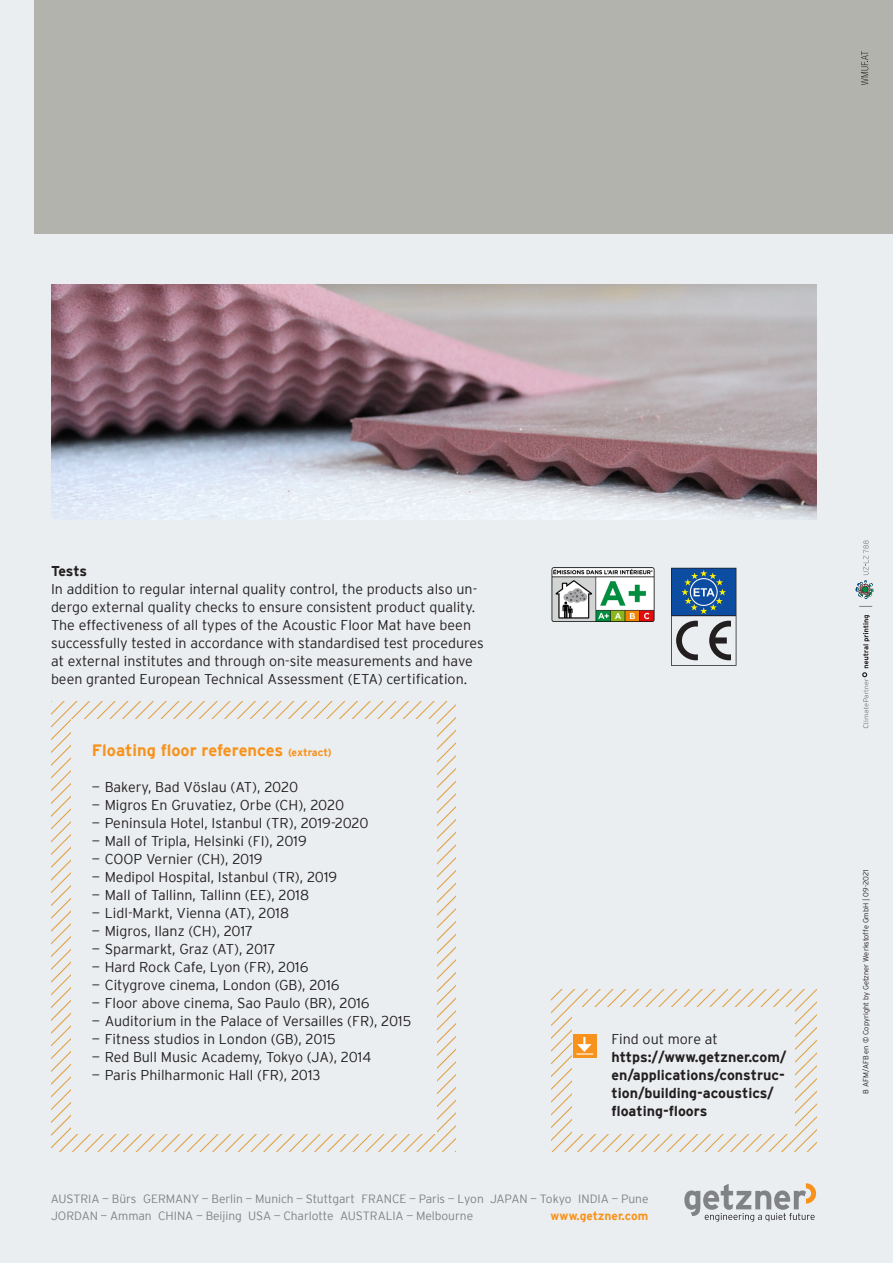
<style>
.page{position:relative;width:893px;height:1263px;background:#ebeef0}
.page>*{position:absolute;margin:0;border:0;box-sizing:border-box;transform-origin:0 0}
.Factbox_Headline{font:700 16.5px "Interstate";color:#f7931d}
.Running_Text{font:300 14.25px/18px "Interstate";color:#231f20}
.Running_Text-2{font:700 14.25px/18px "Interstate";color:#231f20}
.Headline_Running_Tex{font:700 14.25px "Interstate";letter-spacing:-.01em;color:#231f20}
.t1{font:300 12px/17.4px "Interstate";letter-spacing:-.005em;color:#808285}
.t2{font:700 12px "Interstate";color:#f7931d}
.Document_ID{font:300 7.5px "Interstate";color:#231f20}
.s1{font-size:10.5px}
</style>
<div class="page">
<svg style="left:51px;top:702px;width:11px;height:450px"></svg>
<svg style="left:62px;top:702px;width:13px;height:450px"></svg>
<svg style="left:100px;top:702px;width:355px;height:450px"></svg>
<svg style="left:551px;top:990px;width:265px;height:162px"></svg>
<div style="left:71px;top:720px;width:366px;height:414px;background:#ebeef0"></div>
<img style="left:551px;top:568px;width:103px;height:53px">
<svg style="left:671px;top:568px;width:65px;height:98px"></svg>
<hr style="left:672px;top:615px;width:64px;height:1px;background:#231f20">
<img style="left:51px;top:285px;width:765px;height:234px">
<div style="left:34px;top:0;width:859px;height:234px;background:#b2b3ac"></div>
<svg style="left:861px;top:51px;width:7px;height:34px"></svg>
<svg style="left:684px;top:1183px;width:132px;height:39px"></svg>
<svg style="left:862px;top:615px;width:8px;height:113px"></svg>
<svg style="left:859px;top:606px;width:13px;height:1px"></svg>
<svg style="left:855px;top:540px;width:19px;height:59px"></svg>
<p class="Headline_Running_Tex" style="left:51px;top:563px;width:38px">Tests</p>
<p class="Running_Text" style="left:51px;top:580px;width:434px">In addition to regular internal quality control, the products also un&shy;dergo external quality checks to ensure consistent product quality.<br>The effectiveness of all types of the Acoustic Floor Mat have been successfully tested in accordance with standardised test procedures at external institutes and through on-site measurements and have been granted European Technical Assessment (ETA) certification.</p>
<p class="Factbox_Headline" style="left:92px;top:741px;width:241px">Floating floor references <span class="s1">(extract)</span></p>
<p class="Running_Text" style="left:92px;top:778px;width:208px">— Bakery, Bad Vöslau (AT), 2020</p>
<p class="Running_Text" style="left:92px;top:796px;width:254px">— Migros En Gruvatiez, Orbe (CH), 2020</p>
<p class="Running_Text" style="left:92px;top:814px;width:278px">— Peninsula Hotel, Istanbul (TR), 2019-2020</p>
<p class="Running_Text" style="left:92px;top:832px;width:216px">— Mall of Tripla, Helsinki (FI), 2019</p>
<p class="Running_Text" style="left:92px;top:850px;width:172px">— COOP Vernier (CH), 2019</p>
<p class="Running_Text" style="left:92px;top:868px;width:247px">— Medipol Hospital, Istanbul (TR), 2019</p>
<p class="Running_Text" style="left:92px;top:886px;width:219px">— Mall of Tallinn, Tallinn (EE), 2018</p>
<p class="Running_Text" style="left:92px;top:904px;width:199px">— Lidl-Markt, Vienna (AT), 2018</p>
<p class="Running_Text" style="left:92px;top:922px;width:163px">— Migros, Ilanz (CH), 2017</p>
<p class="Running_Text" style="left:92px;top:940px;width:185px">— Sparmarkt, Graz (AT), 2017</p>
<p class="Running_Text" style="left:92px;top:958px;width:218px">— Hard Rock Cafe, Lyon (FR), 2016</p>
<p class="Running_Text" style="left:92px;top:976px;width:249px">— Citygrove cinema, London (GB), 2016</p>
<p class="Running_Text" style="left:92px;top:994px;width:279px">— Floor above cinema, Sao Paulo (BR), 2016</p>
<p class="Running_Text" style="left:92px;top:1012px;width:321px">— Auditorium in the Palace of Versailles (FR), 2015</p>
<p class="Running_Text" style="left:92px;top:1030px;width:245px">— Fitness studios in London (GB), 2015</p>
<p class="Running_Text" style="left:92px;top:1048px;width:281px">— Red Bull Music Academy, Tokyo (JA), 2014</p>
<p class="Running_Text" style="left:92px;top:1066px;width:230px">— Paris Philharmonic Hall (FR), 2013</p>
<p class="Running_Text" style="left:611px;top:1030px;width:108px">Find out more at</p>
<p class="Running_Text-2" style="left:611px;top:1048px;width:177px">https://www.getzner.com/ en/applications/construc&shy;tion/building-acoustics/ floating-floors</p>
<p class="t1" style="left:51px;top:1190px;width:434px">AUSTRIA — Bürs GERMANY — Berlin — Munich — Stuttgart FRANCE — Paris — Lyon<br>JORDAN — Amman</p>
<p class="t1" style="left:490px;top:1190px;width:160px">JAPAN — Tok yo INDIA — Pune</p>
<p class="t1" style="left:158px;top:1207px;width:316px">CHINA — Beijing USA — Charlotte AUSTRALIA — Melbourne</p>
<p class="t2" style="left:551px;top:1209px;width:99px">www.getzner.com</p>
<p class="Document_ID" style="left:861px;top:1093px;width:225px;rotate:-90deg">B AFM/AFB en © Copyright by Getzner Werkstoffe GmbH | 09-2021</p>
</div>
